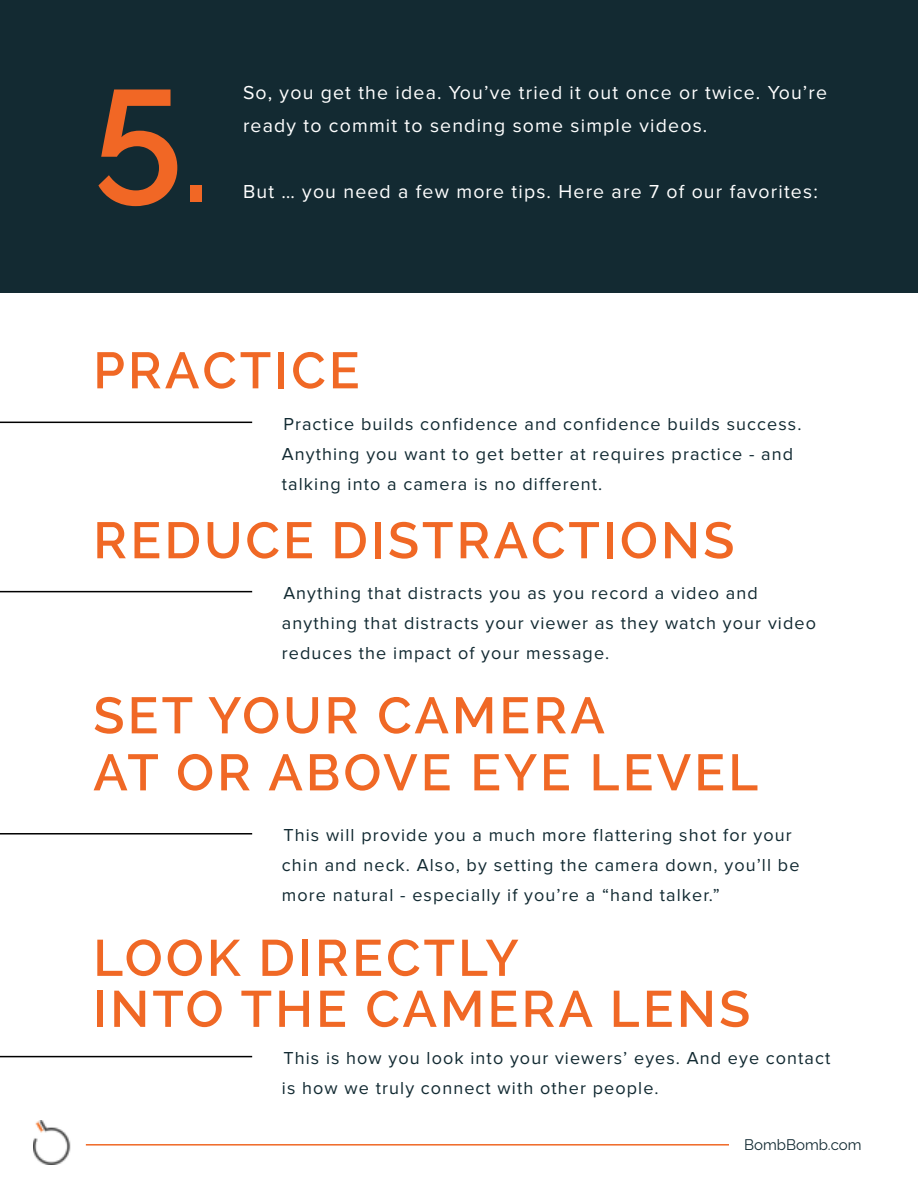
<style>
.page{position:relative;width:918px;height:1188px;background:#fff}
.page>*{position:absolute;margin:0;border:0;box-sizing:border-box;transform-origin:0 0}
.t1{font:600 162px "Raleway";color:#f16725}
.t2{font:600 51px/51px "Raleway";letter-spacing:.06em;color:#f06825}
.t3{font:19.5px/33px "Proxima Nova";letter-spacing:.06em;color:#fff}
.t4{font:18px/30px "Proxima Nova";letter-spacing:.06em;color:#122a32}
.t5{font:15px "Raleway";color:#122a32}
</style>
<div class="page">
<img style="left:33px;top:1121px;width:38px;height:43px">
<hr style="left:86px;top:1144px;width:643px;height:2px;background:#f06825">
<div style="left:1px;top:0;width:917px;height:293px;background:#132a32"></div>
<hr style="left:0;top:422px;width:252px;height:1px;background:#000">
<hr style="left:0;top:1056px;width:252px;height:1px;background:#000">
<hr style="left:0;top:591px;width:252px;height:1px;background:#000">
<hr style="left:0;top:833px;width:252px;height:2px;background:#000">
<h1 class="t1" style="left:93px;top:32px;width:118px">5<sub>.</sub></h1>
<p class="t3" style="left:243px;top:76px;width:586px">So, you get the idea. You’ve tried it out once or twice. You’re ready to commit to sending some simple videos.</p>
<p class="t3" style="left:243px;top:175px;width:576px">But … you need a few more tips. Here are 7 of our favorites:</p>
<h2 class="t2" style="left:93px;top:345px;width:268px">PRACTICE</h2>
<p class="t4" style="left:282px;top:409px;width:521px">Practice builds confidence and confidence builds success.<br>Anything you want to get better at requires practice - and talking into a camera is no different.</p>
<h2 class="t2" style="left:93px;top:515px;width:643px">REDUCE DISTRACTIONS</h2>
<p class="t4" style="left:282px;top:578px;width:536px">Anything that distracts you as you record a video and anything that distracts your viewer as they watch your video reduces the impact of your message.</p>
<h2 class="t2" style="left:93px;top:687px;width:667px;line-height:57px">SET YOUR CAMERA<br>AT OR ABOVE EYE LEVEL</h2>
<p class="t4" style="left:282px;top:820px;width:519px">This will provide you a much more flattering shot for your chin and neck. Also, by setting the camera down, you’ll be more natural - especially if you’re a “hand talker.”</p>
<h2 class="t2" style="left:93px;top:933px;width:659px">LOOK DIRECTLY<br>INTO THE CAMERA LENS</h2>
<p class="t4" style="left:282px;top:1043px;width:550px">This is how you look into your viewers’ eyes. And eye contact is how we truly connect with other people.</p>
<p class="t5" style="left:744px;top:1136px;width:119px">BombBomb.com</p>
</div>
